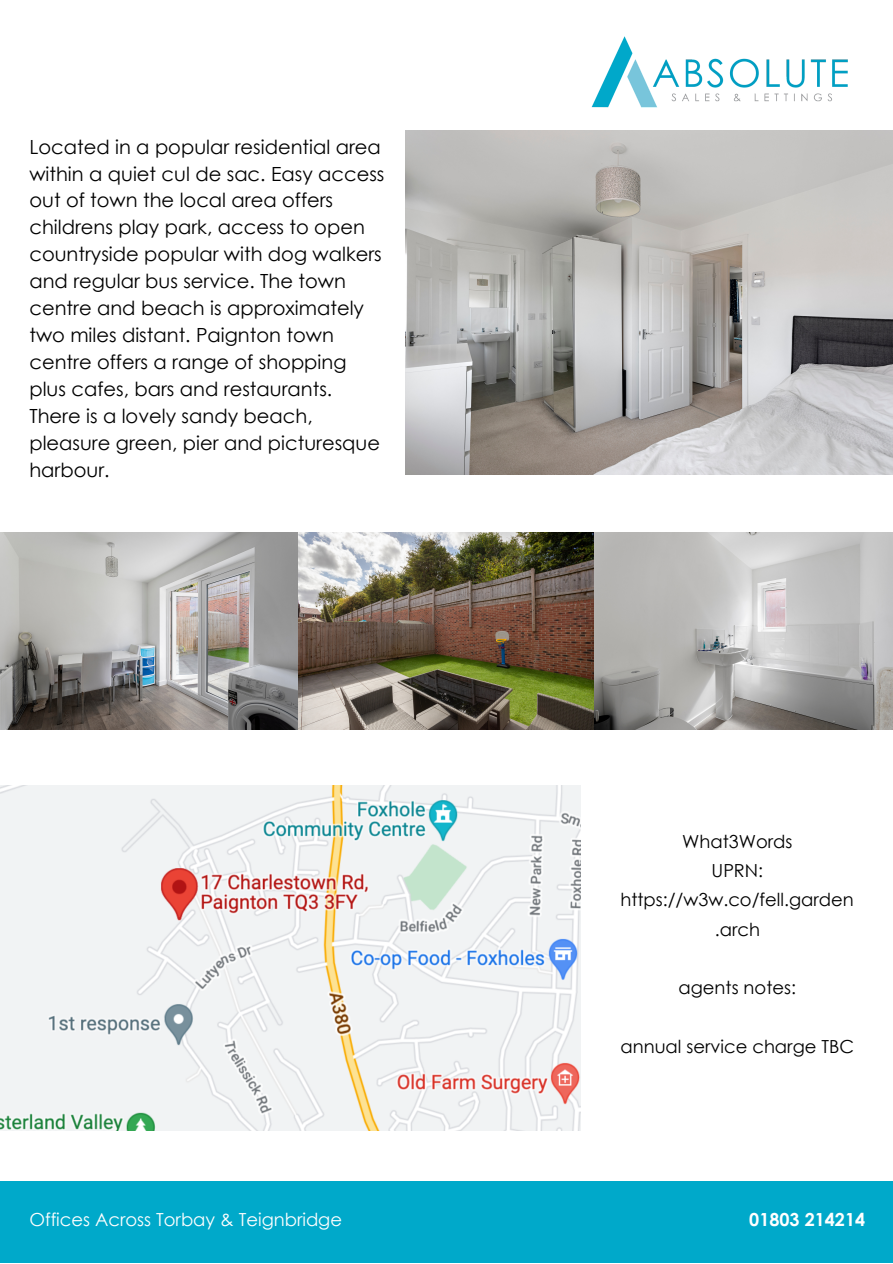
<style>
.page{position:relative;width:893px;height:1264px;background:#fff}
.page>*{position:absolute;margin:0;border:0;box-sizing:border-box;transform-origin:0 0}
.t1{font:19.5px/27px "Century Gothic";color:#000}
.t2{font:18px/29.2px "Century Gothic";color:#000;text-align:center}
.t3{font:18px "Century Gothic";color:#fff}
.t4{font:700 18px "Century Gothic";color:#fff}
</style>
<div class="page">
<div style="left:0;top:1181px;width:892px;height:81px;background:#00a9ca"></div>
<img style="left:405px;top:131px;width:487px;height:344px">
<img style="left:591px;top:36px;width:257px;height:72px">
<img style="left:0;top:533px;width:892px;height:196px">
<img style="left:0;top:785px;width:580px;height:345px">
<p class="t1" style="left:29px;top:132px;width:356px">Located in a popular residential area within a quiet cul de sac. Easy access out of town the local area offers childrens play park, access to open countryside popular with dog walkers and regular bus service. The town centre and beach is approximately two miles distant. Paignton town centre offers a range of shopping plus cafes, bars and restaurants.<br>There is a lovely sandy beach, pleasure green, pier and picturesque harbour.</p>
<p class="t2" style="left:682px;top:826px;width:112px">What3Words</p>
<p class="t2" style="left:711px;top:855px;width:53px">UPRN:</p>
<p class="t2" style="left:620px;top:884px;width:235px">https://w3w.co/fell.garden .arch</p>
<p class="t2" style="left:678px;top:972px;width:119px">agents notes:</p>
<p class="t2" style="left:620px;top:1030px;width:235px">annual service charge TBC</p>
<p class="t3" style="left:29px;top:1208px;width:314px">Offices Across Torbay &amp; Teignbridge</p>
<p class="t4" style="left:749px;top:1208px;width:117px">01803 214214</p>
</div>
